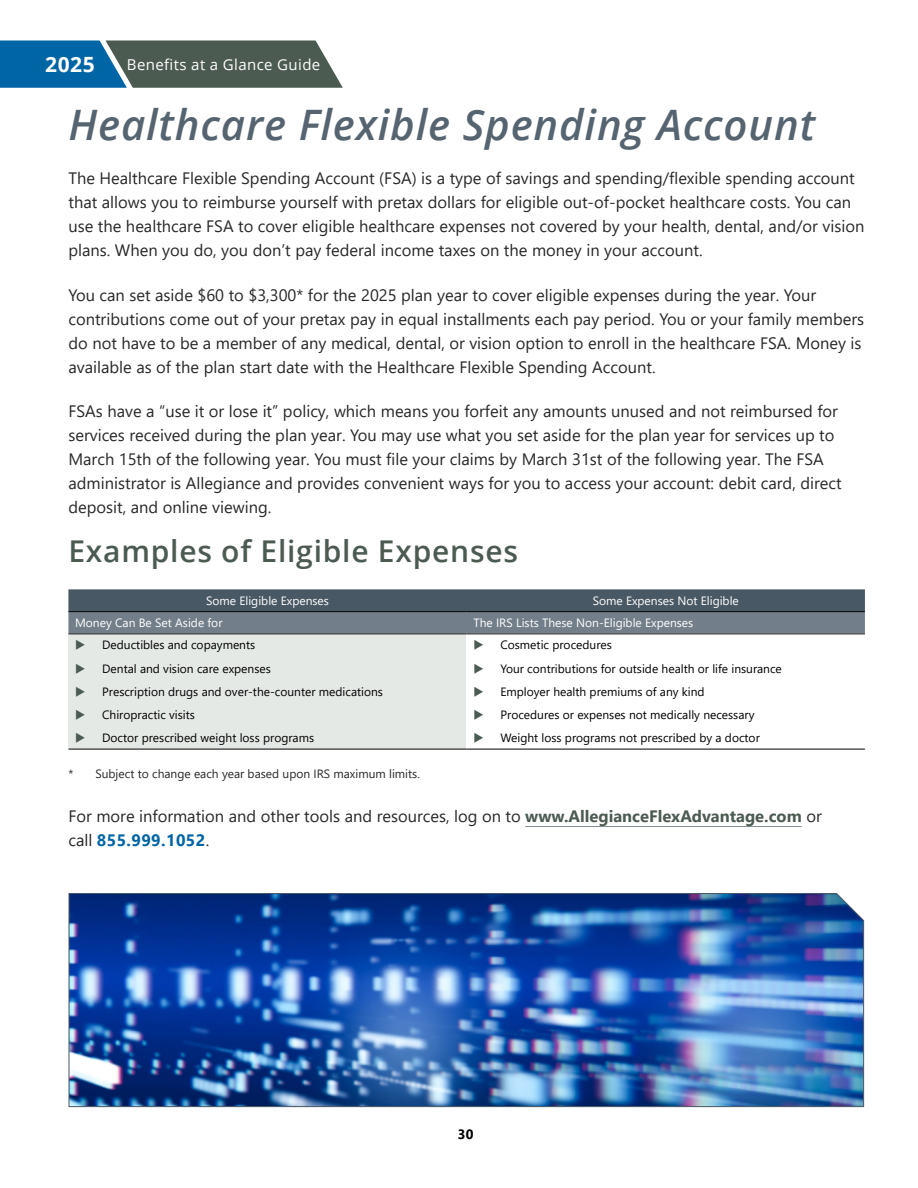
<style>
.page{position:relative;width:918px;height:1188px;background:#fff}
.page>*{position:absolute;margin:0;border:0;box-sizing:border-box;transform-origin:0 0}
.t1{font:italic 600 42px "Open Sans";letter-spacing:.02em;color:#566471}
.t2{font:600 30px "Open Sans";letter-spacing:.025em;color:#4c5b52}
.t3{font:700 21px "Open Sans";color:#fff}
.t4{font:16.5px/24px "Segoe UI";color:#292829}
.t5{font:15px "Open Sans";letter-spacing:.025em;color:#fff}
.t6{font:700 13.5px "Segoe UI";color:#000}
.t7{font:12px/23.2px "Segoe UI";color:#000}
.t8{font:12px "Segoe UI";color:#fff}
.t9{font:12px "Segoe UI";color:#292829}
.s1{font-weight:700;color:#4c5b52}
.s2{font-weight:700;color:#0065a5}
</style>
<div class="page">
<svg style="left:0;top:40px;width:343px;height:48px;background:#406a79"></svg>
<hr style="left:525px;top:826px;width:277px;height:1px;background:#828e98">
<svg style="left:68px;top:589px;width:797px;height:45px;background:#5d6b77"></svg>
<div style="left:68px;top:634px;width:399px;height:115px;background:#e5e9e6"></div>
<hr style="left:68px;top:749px;width:399px;height:1px;background:#000">
<hr style="left:467px;top:749px;width:398px;height:1px;background:#000">
<hr style="left:68px;top:611px;width:399px;height:1px;background:#000">
<hr style="left:467px;top:611px;width:398px;height:1px;background:#000">
<hr style="left:68px;top:634px;width:399px;height:1px;background:#000">
<hr style="left:467px;top:634px;width:398px;height:1px;background:#000">
<img style="left:68px;top:893px;width:796px;height:214px">
<p class="t3" style="left:45px;top:50px;width:51px">2025</p>
<p class="t5" style="left:127px;top:54px;width:195px">Benefits at a Glance Guide</p>
<h1 class="t1" style="left:68px;top:96px;width:748px">Healthcare Flexible Spending Account</h1>
<p class="t4" style="left:68px;top:165px;width:797px">The Healthcare Flexible Spending Account (FSA) is a type of savings and spending/flexible spending account that allows you to reimburse yourself with pretax dollars for eligible out-of-pocket healthcare costs. You can use the healthcare FSA to cover eligible healthcare expenses not covered by your health, dental, and/or vision plans. When you do, you don’t pay federal income taxes on the money in your account.</p>
<p class="t4" style="left:68px;top:281px;width:797px">You can set aside $60 to $3,300* for the 2025 plan year to cover eligible expenses during the year. Your contributions come out of your pretax pay in equal installments each pay period. You or your family members do not have to be a member of any medical, dental, or vision option to enroll in the healthcare FSA. Money is available as of the plan start date with the Healthcare Flexible Spending Account.</p>
<p class="t4" style="left:68px;top:398px;width:775px">FSAs have a “use it or lose it” policy, which means you forfeit any amounts unused and not reimbursed for services received during the plan year. You may use what you set aside for the plan year for services up to March 15th of the following year. You must file your claims by March 31st of the following year. The FSA administrator is Allegiance and provides convenient ways for you to access your account: debit card, direct deposit, and online viewing.</p>
<h2 class="t2" style="left:68px;top:531px;width:451px">Examples of Eligible Expenses</h2>
<p class="t8" style="left:206px;top:589px;width:124px">Some Eligible Expenses</p>
<p class="t8" style="left:593px;top:589px;width:148px">Some Expenses Not Eligible</p>
<p class="t8" style="left:75px;top:612px;width:149px">Money Can Be Set Aside for</p>
<p class="t8" style="left:473px;top:612px;width:221px">The IRS Lists These Non-Eligible Expenses</p>
<p class="t7" style="left:102px;top:632px;width:282px">Deductibles and copayments<br>Dental and vision care expenses<br>Prescription drugs and over-the-counter medications Chiropractic visits<br>Doctor prescribed weight loss programs</p>
<p class="t7" style="left:500px;top:632px;width:283px">Cosmetic procedures<br>Your contributions for outside health or life insurance Employer health premiums of any kind<br>Procedures or expenses not medically necessary Weight loss programs not prescribed by a doctor</p>
<p class="t9" style="left:68px;top:762px;width:353px">* Subject to change each year based upon IRS maximum limits.</p>
<p class="t4" style="left:68px;top:803px;width:755px">For more information and other tools and resources, log on to <span class="s1">www.AllegianceFlexAdvantage.com</span> or call <span class="s2">855.999.1052</span>.</p>
<p class="t6" style="left:458px;top:1121px;width:17px">30</p>
</div>
